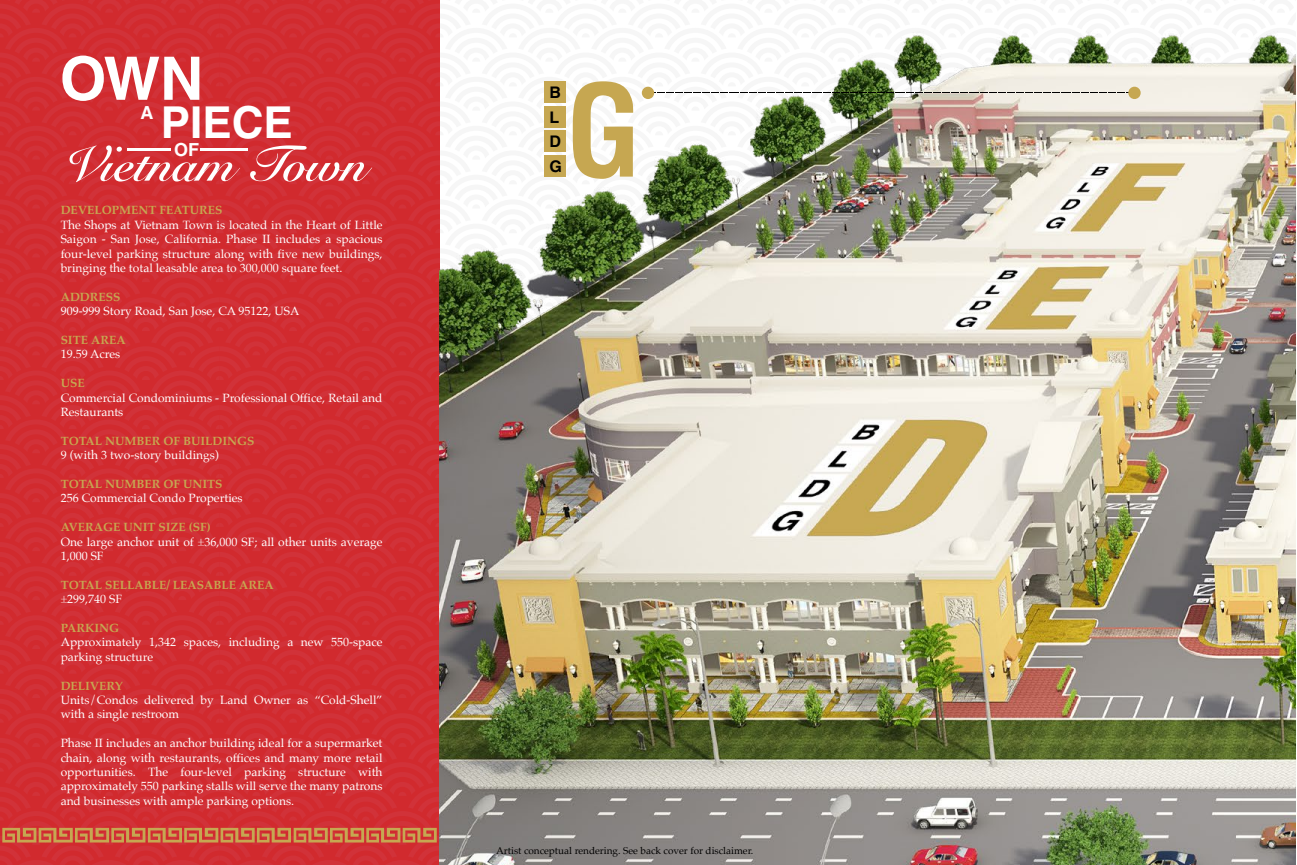
<style>
.page{position:relative;width:1297px;height:865px;background:#fff}
.page>*{position:absolute;margin:0;border:0;box-sizing:border-box;transform-origin:0 0}
.t1{font:700 condensed 124px "Helvetica LT Std";color:#c6a751}
.t2{font:700 60px "Helvetica LT Std";color:#fff}
.t3{font:700 44px "Helvetica LT Std";color:#fff}
.t4{font:700 18px "Helvetica LT Std";color:#fff}
.t5{font:700 16px/24.5px "Helvetica LT Std";color:#000}
.t6{font:12px/14.4px "Palatino";color:#fff}
.t7{font:700 12px "Palatino";color:#c6a751}
.t8{font:10px "Palatino";color:#000}
</style>
<div class="page">
<svg style="left:0;top:0;width:220px;height:429px;background:#d12d32"></svg>
<svg style="left:0;top:429px;width:220px;height:435px;background:#d02d32"></svg>
<svg style="left:220px;top:0;width:220px;height:429px;background:#d12d32"></svg>
<svg style="left:220px;top:429px;width:220px;height:435px;background:#d02d32"></svg>
<img style="left:440px;top:31px;width:856px;height:833px">
<svg style="left:2px;top:828px;width:435px;height:15px;background:#ca7243"></svg>
<svg style="left:70px;top:145px;width:170px;height:37px"></svg>
<svg style="left:250px;top:145px;width:122px;height:37px;background:#da5a5e"></svg>
<hr style="left:200px;top:148px;width:47px;height:2px;background:#fff">
<hr style="left:127px;top:148px;width:44px;height:2px;background:#fff">
<div style="left:545px;top:82px;width:21px;height:21px;background:#c6a751"></div>
<div style="left:545px;top:106px;width:21px;height:22px;background:#c6a751"></div>
<div style="left:545px;top:131px;width:21px;height:21px;background:#c6a751"></div>
<div style="left:545px;top:155px;width:21px;height:22px;background:#c6a751"></div>
<svg style="left:654px;top:92px;width:474px;height:1px"></svg>
<div style="left:642px;top:87px;width:12px;height:12px;background:#c6a751;border-radius:50%"></div>
<div style="left:1128px;top:87px;width:13px;height:12px;background:#c6a751;border-radius:50%"></div>
<h2 class="t2" style="left:60px;top:42px;width:145px">OWN</h2>
<h3 class="t4" style="left:141px;top:102px;width:14px">A</h3>
<h3 class="t3" style="left:161px;top:95px;width:134px">PIECE</h3>
<h3 class="t4" style="left:174px;top:138px;width:27px">OF</h3>
<p class="t7" style="left:61px;top:205px;width:163px">DEVELOPMENT FEATURES</p>
<p class="t6" style="left:61px;top:218px;width:323px;text-align:justify">The Shops at Vietnam Town is located in the Heart of Little Saigon - San Jose, California. Phase II includes a spacious four-level parking structure along with five new buildings, bringing the total leasable area to 300,000 square feet.</p>
<p class="t7" style="left:61px;top:291px;width:61px">ADDRESS</p>
<p class="t6" style="left:61px;top:305px;width:240px">909-999 Story Road, San Jose, CA 95122, USA</p>
<p class="t7" style="left:61px;top:334px;width:67px">SITE AREA</p>
<p class="t6" style="left:61px;top:348px;width:61px">19.59 Acres</p>
<p class="t7" style="left:61px;top:377px;width:25px">USE</p>
<p class="t6" style="left:61px;top:391px;width:323px">Commercial Condominiums - Professional Office, Retail and<br>Restaurants</p>
<p class="t7" style="left:61px;top:435px;width:195px">TOTAL NUMBER OF BUILDINGS</p>
<p class="t6" style="left:61px;top:449px;width:160px">9 (with 3 two-story buildings)</p>
<p class="t7" style="left:61px;top:478px;width:163px">TOTAL NUMBER OF UNITS</p>
<p class="t6" style="left:61px;top:492px;width:184px">256 Commercial Condo Properties</p>
<p class="t7" style="left:61px;top:521px;width:152px">AVERAGE UNIT SIZE (SF)</p>
<p class="t6" style="left:61px;top:535px;width:323px">One large anchor unit of ±36,000 SF; all other units average<br>1,000 SF</p>
<p class="t7" style="left:61px;top:579px;width:215px">TOTAL SELLABLE/ LEASABLE AREA</p>
<p class="t6" style="left:61px;top:593px;width:63px">±299,740 SF</p>
<p class="t7" style="left:61px;top:622px;width:60px">PARKING</p>
<p class="t6" style="left:61px;top:636px;width:323px">Approximately 1,342 spaces, including a new 550-space parking structure</p>
<p class="t7" style="left:61px;top:680px;width:64px">DELIVERY</p>
<p class="t6" style="left:61px;top:694px;width:323px">Units/Condos delivered by Land Owner as “Cold-Shell” with a single restroom</p>
<p class="t6" style="left:61px;top:737px;width:323px;text-align:justify">Phase II includes an anchor building ideal for a supermarket chain, along with restaurants, offices and many more retail opportunities. The four-level parking structure with approximately 550 parking stalls will serve the many patrons and businesses with ample parking options.</p>
<h3 class="t5" style="left:550px;top:80px;width:14px">B<br>L<br>D<br>G</h3>
<h1 class="t1" style="left:566px;top:54px;width:77px">G</h1>
<p class="t8" style="left:496px;top:846px;width:259px">Artist conceptual rendering. See back cover for disclaimer.</p>
</div>
